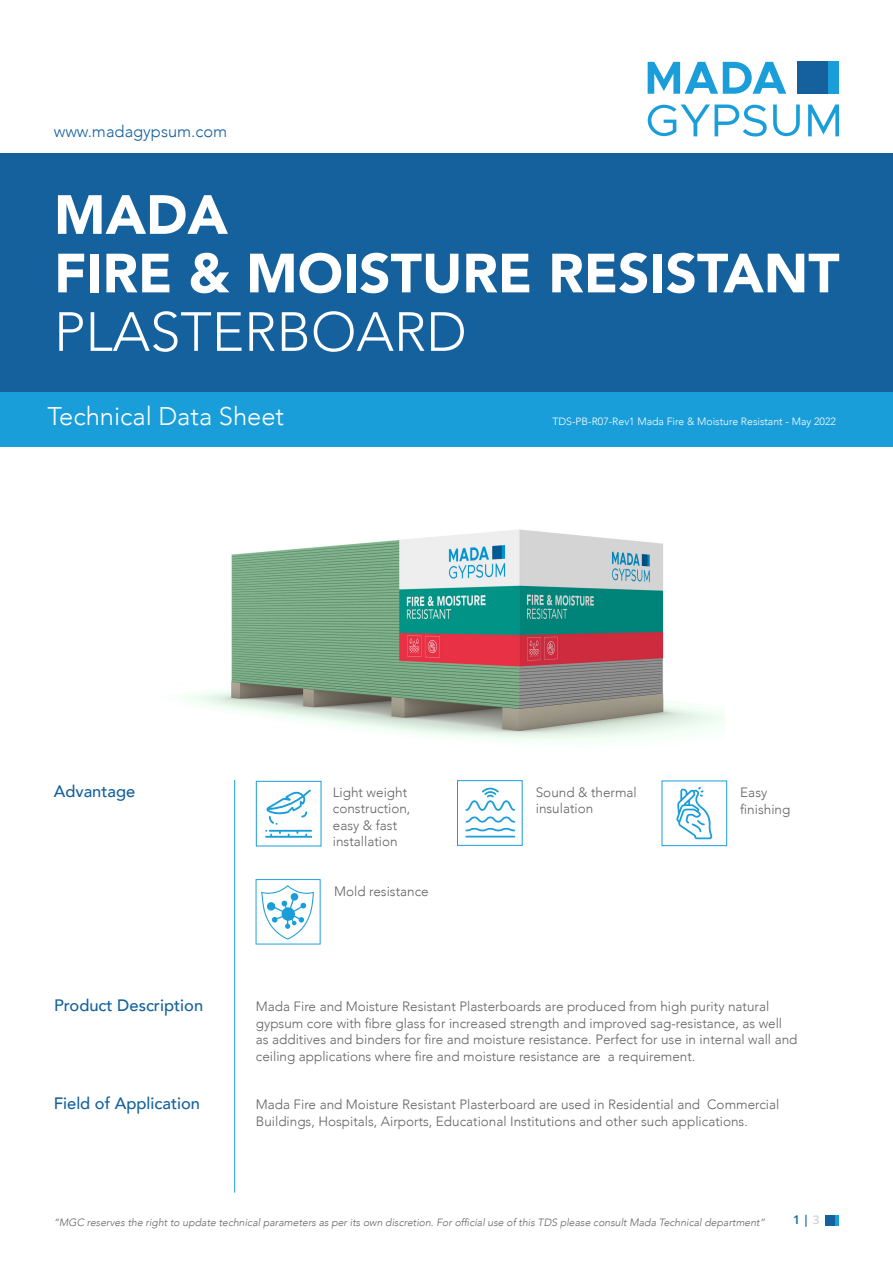
<style>
.page{position:relative;width:893px;height:1263px;background:#fff}
.page>*{position:absolute;margin:0;border:0;box-sizing:border-box;transform-origin:0 0}
.t1{font:900 54.6px/58.5px "Avenir";color:#fff}
.t2{font:300 54.6px "Avenir";color:#fff}
.t3{font:300 25.5px "Avenir";color:#fff}
.t4{font:500 16.5px "Avenir";color:#15619d}
.t5{font:300 16.5px "Avenir";color:#15619d}
.t6{font:300 13.5px/16.5px "Avenir";color:#636366}
.t7{font:600 12px "Open Sans";color:#006893}
.t8{font:italic 300 10.5px "Avenir";color:#636366}
.t9{font:300 10.5px "Avenir";color:#fff}
.s1{color:#d1d2d4}
</style>
<div class="page">
<div style="left:826px;top:1215px;width:10px;height:11px;background:#15619d"></div>
<svg style="left:836px;top:1215px;width:3px;height:11px"></svg>
<div style="left:0;top:153px;width:893px;height:239px;background:#15619d"></div>
<div style="left:0;top:392px;width:893px;height:54px;background:#199eda"></div>
<div style="left:797px;top:62px;width:31px;height:32px;background:#15619d"></div>
<svg style="left:648px;top:62px;width:138px;height:32px"></svg>
<svg style="left:648px;top:105px;width:119px;height:32px"></svg>
<svg style="left:773px;top:105px;width:27px;height:31px"></svg>
<svg style="left:808px;top:105px;width:31px;height:31px"></svg>
<div style="left:828px;top:62px;width:11px;height:32px;background:#199eda"></div>
<hr style="left:234px;top:780px;width:1px;height:413px;background:#199eda">
<img style="left:183px;top:529px;width:541px;height:213px">
<div style="left:256px;top:781px;width:65px;height:65px;border:1px solid #199eda"></div>
<svg style="left:265px;top:789px;width:47px;height:49px"></svg>
<div style="left:457px;top:780px;width:66px;height:66px;border:1px solid #199eda"></div>
<svg style="left:466px;top:787px;width:49px;height:50px"></svg>
<div style="left:662px;top:780px;width:65px;height:66px;border:1px solid #199eda"></div>
<svg style="left:676px;top:787px;width:36px;height:52px"></svg>
<svg style="left:256px;top:879px;width:65px;height:65px"></svg>
<p class="t5" style="left:54px;top:121px;width:175px">www.madagypsum.com</p>
<h1 class="t1" style="left:54px;top:184px;width:787px">MADA<br>FIRE &amp; MOISTURE RESISTANT</h1>
<h1 class="t2" style="left:54px;top:300px;width:414px">PLASTERBOARD</h1>
<h2 class="t3" style="left:47px;top:401px;width:238px">Technical Data Sheet</h2>
<p class="t9" style="left:552px;top:415px;width:285px">TDS-PB R- 07-Rev1 Mada Fire &amp; Moisture Resistant - May 2022</p>
<p class="t4" style="left:54px;top:776px;width:83px">Advantage</p>
<p class="t6" style="left:333px;top:784px;width:79px">Light weight construction, easy &amp; fast installation</p>
<p class="t6" style="left:536px;top:784px;width:103px">Sound &amp; thermal insulation</p>
<p class="t6" style="left:740px;top:784px;width:52px">Easy finishing</p>
<p class="t6" style="left:334px;top:883px;width:96px">Mold resistance</p>
<p class="t4" style="left:54px;top:991px;width:151px">Product Description</p>
<p class="t4" style="left:54px;top:1089px;width:148px">Field of Application</p>
<p class="t6" style="left:256px;top:998px;width:515px">Mada Fire and Moisture Resistant Plasterboards are produced from high purity natural</p>
<p class="t6" style="left:256px;top:1015px;width:528px">gypsum core with fibre glass for increased strength and improved sag-resistance, as well</p>
<p class="t6" style="left:256px;top:1031px;width:543px">as additives and binders for fire and moisture resistance. Perfect for use in internal wall and</p>
<p class="t6" style="left:608px;top:1048px;width:89px">a requirement.</p>
<p class="t6" style="left:256px;top:1048px;width:346px">ceiling applications where fire and moisture resistance are</p>
<p class="t6" style="left:256px;top:1096px;width:494px">Mada Fire and Moisture Resistant Plasterboard are used in Residential and<br>Buildings, Hospitals, Airports, Educational Institutions and other such applications.</p>
<p class="t6" style="left:707px;top:1096px;width:74px">Commercial</p>
<p class="t8" style="left:54px;top:1216px;width:713px">“MGC reserves the right to update technical parameters as per its own discretion. For official use of this TDS please consult Mada Technical department“</p>
<p class="t7" style="left:793px;top:1212px;width:28px"><span class="s1">3</span>|1</p>
</div>
